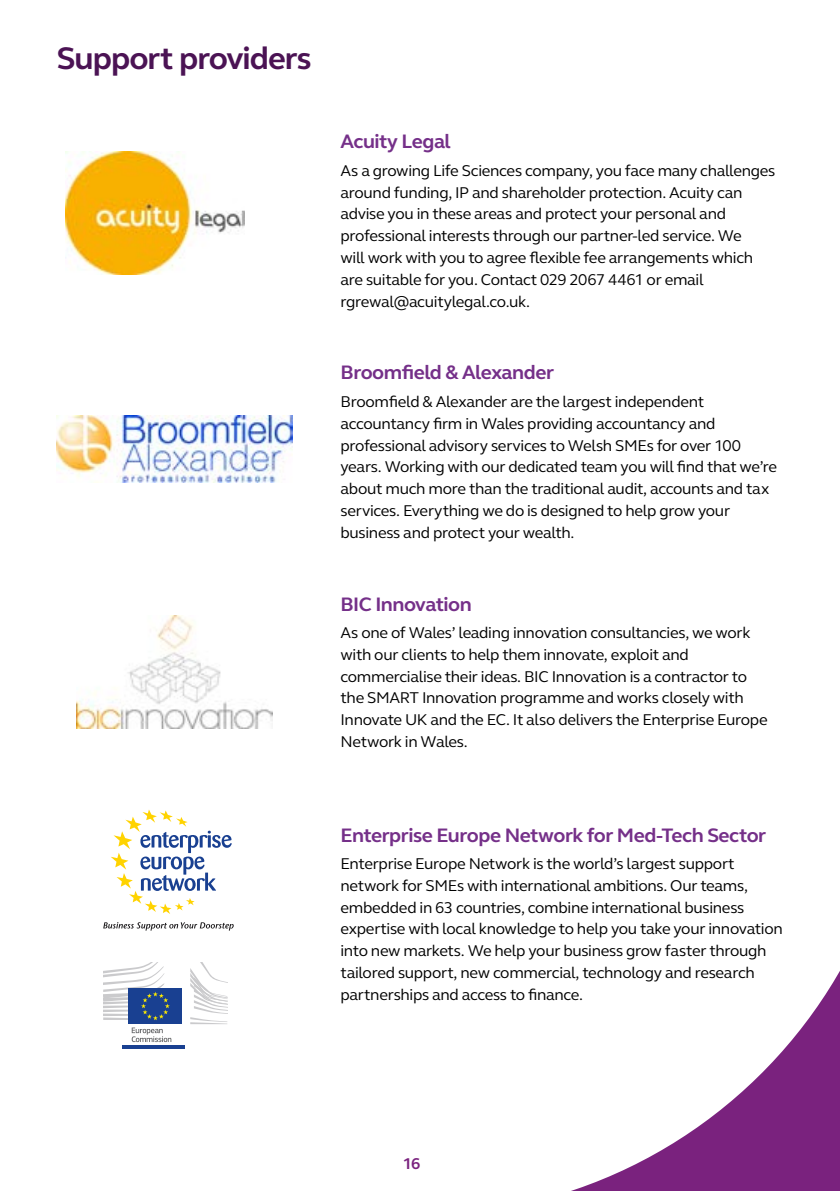
<style>
.page{position:relative;width:840px;height:1191px;background:#fff}
.page>*{position:absolute;margin:0;border:0;box-sizing:border-box;transform-origin:0 0}
.t1{font:700 32px "FS Elliot";letter-spacing:-.03em;color:#4b1354}
.t2{font:700 20px "FS Elliot";letter-spacing:-.025em;color:#753089}
.t3{font:16px/21.8px "FS Elliot";letter-spacing:-.02em;color:#000}
.t4{font:700 16px "FS Elliot";color:#7a227e}
</style>
<div class="page">
<img style="left:65px;top:151px;width:179px;height:124px">
<img style="left:57px;top:415px;width:235px;height:68px">
<svg style="left:111px;top:809px;width:120px;height:105px"></svg>
<svg style="left:103px;top:922px;width:130px;height:8px"></svg>
<img style="left:76px;top:615px;width:196px;height:113px">
<svg style="left:132px;top:1027px;width:39px;height:15px"></svg>
<hr style="left:122px;top:1045px;width:62px;height:4px;background:#194091">
<svg style="left:190px;top:963px;width:37px;height:61px"></svg>
<div style="left:128px;top:988px;width:54px;height:36px;background:#194091"></div>
<svg style="left:103px;top:963px;width:67px;height:57px"></svg>
<svg style="left:571px;top:972px;width:268px;height:219px"></svg>
<h1 class="t1" style="left:57px;top:37px;width:256px">Support providers</h1>
<p class="t2" style="left:340px;top:128px;width:112px">Acuity Legal</p>
<p class="t3" style="left:340px;top:159px;width:436px">As a growing Life Sciences company, you face many challenges around funding, IP and shareholder protection. Acuity can advise you in these areas and protect your personal and professional interests through our partner-led service. We<br>will work with you to agree flexible fee arrangements which are suitable for you. Contact 029 2067 4461 or email rgrewal@acuitylegal.co.uk.</p>
<p class="t2" style="left:340px;top:359px;width:215px">Broomfield &amp; Alexander</p>
<p class="t3" style="left:340px;top:390px;width:438px">Broomfield &amp; Alexander are the largest independent accountancy firm in Wales providing accountancy and professional advisory services to Welsh SMEs for over 100 years. Working with our dedicated team you will find that we’re about much more than the traditional audit, accounts and tax services. Everything we do is designed to help grow your business and protect your wealth.</p>
<p class="t2" style="left:340px;top:590px;width:133px">BIC Innovation</p>
<p class="t3" style="left:340px;top:621px;width:428px">As one of Wales’ leading innovation consultancies, we work with our clients to help them innovate, exploit and commercialise their ideas. BIC Innovation is a contractor to the SMART Innovation programme and works closely with Innovate UK and the EC. It also delivers the Enterprise Europe Network in Wales.</p>
<p class="t2" style="left:340px;top:821px;width:427px">Enterprise Europe Network for Med-Tech Sector</p>
<p class="t3" style="left:340px;top:852px;width:443px">Enterprise Europe Network is the world’s largest support network for SMEs with international ambitions. Our teams, embedded in 63 countries, combine international business expertise with local knowledge to help you take your innovation into new markets. We help your business grow faster through tailored support, new commercial, technology and research partnerships and access to finance.</p>
<p class="t4" style="left:402px;top:1152px;width:19px">16</p>
</div>
